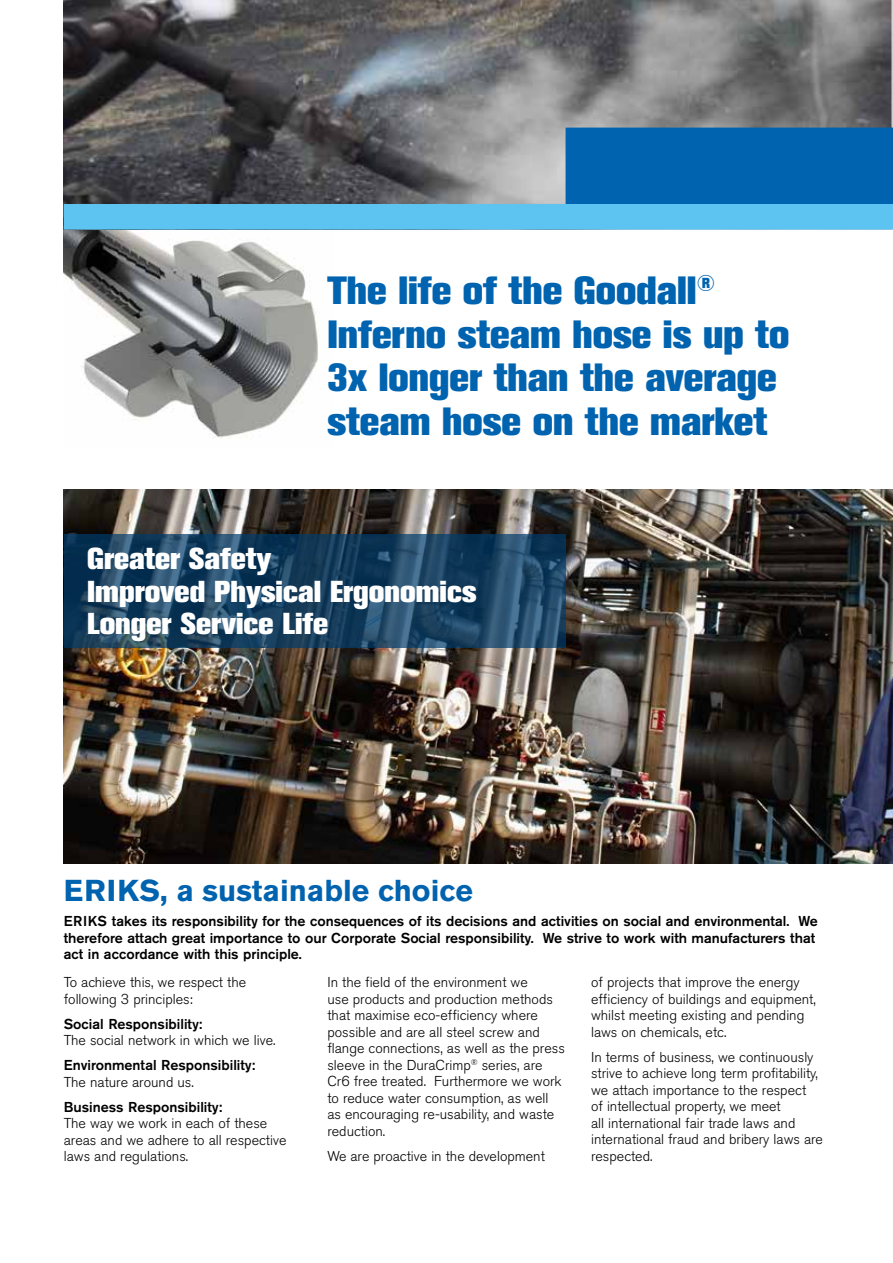
<style>
.page{position:relative;width:893px;height:1263px;background:#fff}
.page>*{position:absolute;margin:0;border:0;box-sizing:border-box;transform-origin:0 0}
.t1{font:800 39px/43.5px "Akzidenz Grotesk BE";color:#0063af}
.t2{font:800 30px/32.5px "Akzidenz Grotesk BE";color:#fff}
.t3{font:700 30px "Akzidenz Grotesk BE";color:#0063af}
.t4{font:300 14.25px/16.5px "Akzidenz Grotesk BE";color:#000}
.t5{font:500 14.25px/16.5px "Akzidenz Grotesk BE";color:#000}
</style>
<div class="page">
<img style="left:64px;top:230px;width:255px;height:208px">
<img style="left:64px;top:0;width:829px;height:128px">
<svg style="left:64px;top:128px;width:829px;height:102px;background:#437a9d"></svg>
<img style="left:64px;top:489px;width:829px;height:374px">
<svg style="left:64px;top:534px;width:502px;height:114px;background:#1c4362"></svg>
<h1 class="t1" style="left:327px;top:269px;width:463px">The life of the Goodall<sup>®<br></sup>Inferno steam hose is up to<br>3x longer than the average steam hose on the market</h1>
<h2 class="t2" style="left:87px;top:543px;width:391px">Greater Safety<br>Improved Physical Ergonomics<br>Longer Service Life</h2>
<h2 class="t3" style="left:64px;top:873px;width:411px">ERIKS, a sustainable choice</h2>
<p class="t5" style="left:64px;top:913px;width:755px">ERIKS takes its responsibility for the consequences of its decisions and activities on social and environmental. We therefore attach great importance to our Corporate Social responsibility. We strive to work with manufacturers that act in accordance with this principle.</p>
<p class="t4" style="left:64px;top:974px;width:184px">To achieve this, we respect the following 3 principles:</p>
<p class="t5" style="left:64px;top:1015px;width:140px">Social Responsibility:</p>
<p class="t4" style="left:64px;top:1032px;width:213px">The social network in which we live.</p>
<p class="t5" style="left:64px;top:1057px;width:193px">Environmental Responsibility:</p>
<p class="t4" style="left:64px;top:1074px;width:132px">The nature around us.</p>
<p class="t5" style="left:64px;top:1098px;width:160px">Business Responsibility:</p>
<p class="t4" style="left:64px;top:1115px;width:224px">The way we work in each of these areas and we adhere to all respective laws and regulations.</p>
<p class="t4" style="left:327px;top:974px;width:239px">In the field of the environment we<br>use products and production methods that maximise eco-efficiency where possible and are all steel screw and flange connections, as well as the press sleeve in the DuraCrimp<sup>®</sup> series, are Cr6 free treated. Furthermore we work to reduce water consumption, as well as encouraging re-usability, and waste reduction.</p>
<p class="t4" style="left:327px;top:1148px;width:219px">We are proactive in the development</p>
<p class="t4" style="left:591px;top:974px;width:226px">of projects that improve the energy efficiency of buildings and equipment, whilst meeting existing and pending laws on chemicals, etc.</p>
<p class="t4" style="left:591px;top:1049px;width:233px">In terms of business, we continuously strive to achieve long term profitability, we attach importance to the respect<br>of intellectual property, we meet<br>all international fair trade laws and international fraud and bribery laws are respected.</p>
</div>
